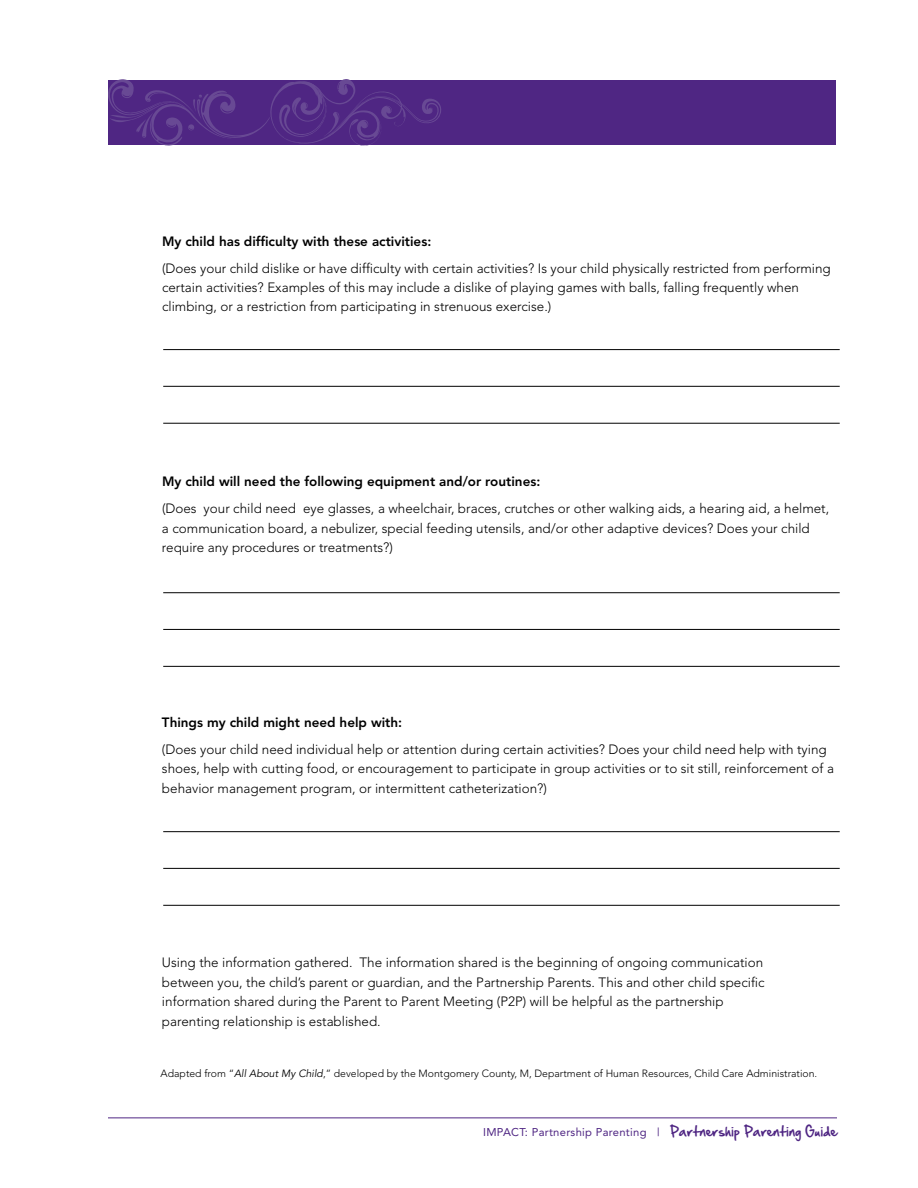
<style>
.page{position:relative;width:918px;height:1188px;background:#fff}
.page>*{position:absolute;margin:0;border:0;box-sizing:border-box;transform-origin:0 0}
.t1{font:300 13.5px/19.4px "Avenir";color:#000}
.t2{font:800 13.5px "Avenir";color:#000}
.t3{font:11.25px "Avenir";letter-spacing:.025em;color:#4f2683}
.t4{font:300 10.5px "Avenir";color:#000}
.s1{font-weight:400;font-style:italic}
.s2{font-family:"Hand Of Sean";font-size:12px}
</style>
<div class="page">
<div style="left:109px;top:80px;width:727px;height:65px;background:#4f2683"></div>
<hr style="left:108px;top:1118px;width:729px;height:1px;background:#4f2683">
<svg style="left:108px;top:79px;width:333px;height:67px"></svg>
<hr style="left:163px;top:349px;width:677px;height:1px;background:#000">
<hr style="left:163px;top:592px;width:677px;height:1px;background:#000">
<hr style="left:163px;top:831px;width:677px;height:1px;background:#000">
<hr style="left:163px;top:386px;width:677px;height:1px;background:#000">
<hr style="left:163px;top:629px;width:677px;height:1px;background:#000">
<hr style="left:163px;top:868px;width:677px;height:1px;background:#000">
<hr style="left:163px;top:423px;width:677px;height:1px;background:#000">
<hr style="left:163px;top:666px;width:677px;height:1px;background:#000">
<hr style="left:163px;top:905px;width:677px;height:1px;background:#000">
<p class="t2" style="left:162px;top:233px;width:271px">My child has difficulty with these activities:</p>
<p class="t1" style="left:162px;top:258px;width:670px">(Does your child dislike or have difficulty with certain activities? Is your child physically restricted from performing certain activities? Examples of this may include a dislike of playing games with balls, falling frequently when climbing, or a restriction from participating in strenuous exercise.)</p>
<p class="t2" style="left:162px;top:474px;width:380px">My child will need the following equipment and/or routines:</p>
<p class="t1" style="left:162px;top:499px;width:669px">(Does your child need eye glasses, a wheelchair, braces, crutches or other walking aids, a hearing aid, a helmet, a communication board, a nebulizer, special feeding utensils, and/or other adaptive devices? Does your child require any procedures or treatments?)</p>
<p class="t2" style="left:162px;top:714px;width:242px">Things my child might need help with:</p>
<p class="t1" style="left:162px;top:739px;width:674px">(Does your child need individual help or attention during certain activities? Does your child need help with tying shoes, help with cutting food, or encouragement to participate in group activities or to sit still, reinforcement of a behavior management program, or intermittent catheterization?)</p>
<p class="t1" style="left:162px;top:953px;width:604px">Using the information gathered. The information shared is the beginning of ongoing communication between you, the child’s parent or guardian, and the Partnership Parents. This and other child specific information shared during the Parent to Parent Meeting (P2P) will be helpful as the partnership parenting relationship is established.</p>
<p class="t4" style="left:161px;top:1067px;width:658px">Adapted from “<span class="s1">All About My Child</span>,” developed by the Montgomery County, M, Department of Human Resources, Child Care Administration.</p>
<p class="t3" style="left:483px;top:1126px;width:355px">IMPACT: Partnership Parenting | <span class="s2">Partnership Parenting Guide</span></p>
</div>
